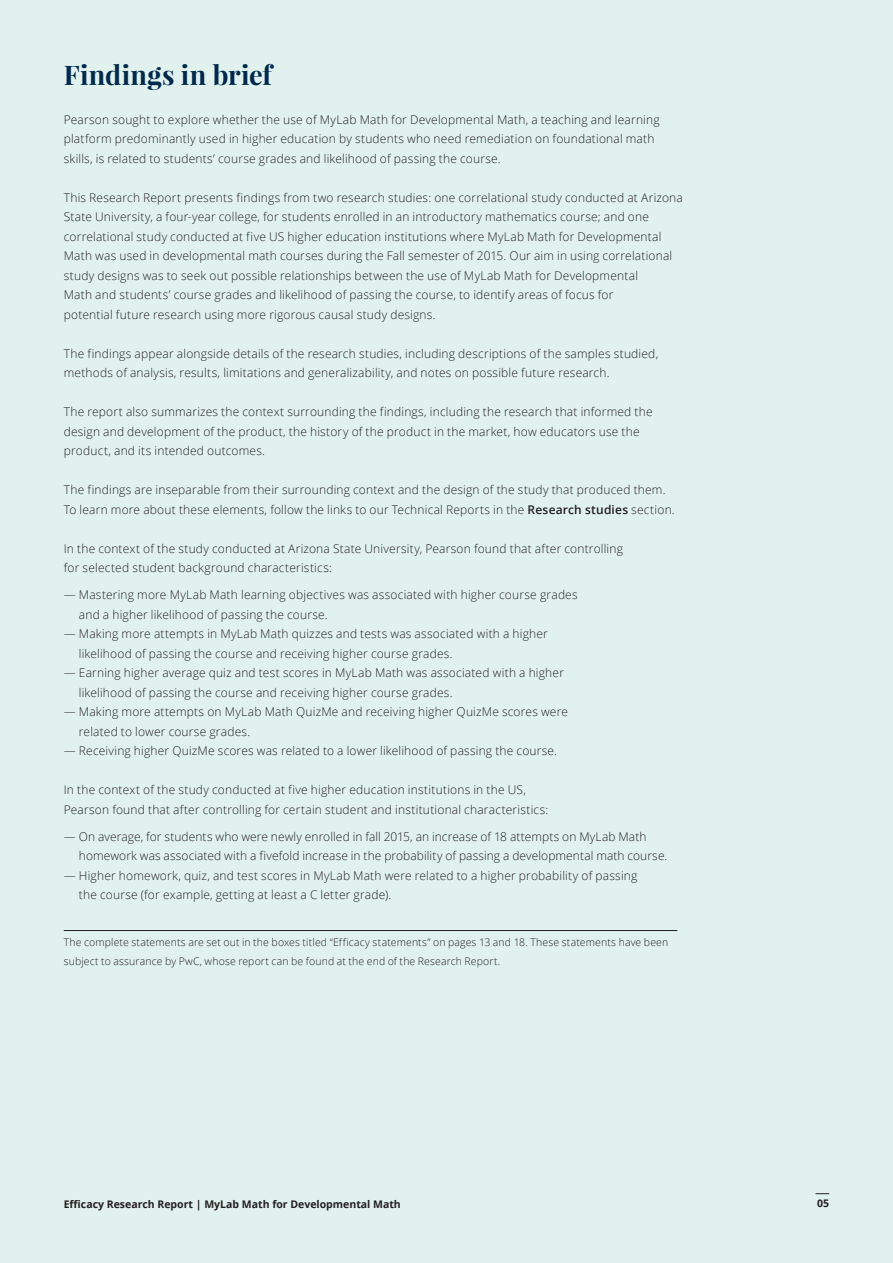
<style>
.page{position:relative;width:893px;height:1263px;background:#e1f2ee}
.page>*{position:absolute;margin:0;border:0;box-sizing:border-box;transform-origin:0 0}
.t1{font:700 27px "Playfair Display";letter-spacing:.01em;color:#00294e}
.Body{font:300 12px/19.5px "Open Sans";letter-spacing:.015em;color:#231f20}
.Body-2{font:300 10.5px/19.5px "Open Sans";letter-spacing:.01em;color:#231f20}
.t2{font:700 10.5px "Open Sans";color:#231f20}
.s1{font-weight:600}
</style>
<div class="page">
<hr style="left:64px;top:930px;width:613px;height:1px;background:#231f20">
<svg style="left:815px;top:1193px;width:14px;height:1px"></svg>
<p class="t1" style="left:64px;top:57px;width:210px">Findings in brief</p>
<p class="Body" style="left:64px;top:109px;width:597px">Pearson sought to explore whether the use of MyLab Math for Developmental Math, a teaching and learning platform predominantly used in higher education by students who need remediation on foundational math skills, is related to students’ course grades and likelihood of passing the course.</p>
<p class="Body" style="left:64px;top:187px;width:621px">This Research Report presents findings from two research studies: one correlational study conducted at Arizona State University, a four-year college, for students enrolled in an introductory mathematics course; and one correlational study conducted at five US higher education institutions where MyLab Math for Developmental Math was used in developmental math courses during the Fall semester of 2015. Our aim in using correlational study designs was to seek out possible relationships between the use of MyLab Math for Developmental<br>Math and students’ course grades and likelihood of passing the course, to identify areas of focus for<br>potential future research using more rigorous causal study designs.</p>
<p class="Body" style="left:64px;top:343px;width:596px">The findings appear alongside details of the research studies, including descriptions of the samples studied, methods of analysis, results, limitations and generalizability, and notes on possible future research.</p>
<p class="Body" style="left:64px;top:402px;width:590px">The report also summarizes the context surrounding the findings, including the research that informed the design and development of the product, the history of the product in the market, how educators use the product, and its intended outcomes.</p>
<p class="Body" style="left:64px;top:480px;width:612px">The findings are inseparable from their surrounding context and the design of the study that produced them.<br>To learn more about these elements, follow the links to our Technical Reports in the <span class="s1">Research studies</span> section.</p>
<p class="Body" style="left:64px;top:538px;width:561px">In the context of the study conducted at Arizona State University, Pearson found that after controlling for selected student background characteristics:</p>
<p class="Body" style="left:79px;top:585px;width:500px;text-indent:-15px">— Mastering more MyLab Math learning objectives was associated with higher course grades and a higher likelihood of passing the course.</p>
<p class="Body" style="left:79px;top:624px;width:471px;text-indent:-15px">— Making more attempts in MyLab Math quizzes and tests was associated with a higher likelihood of passing the course and receiving higher course grades.</p>
<p class="Body" style="left:79px;top:663px;width:487px;text-indent:-15px">— Earning higher average quiz and test scores in MyLab Math was associated with a higher likelihood of passing the course and receiving higher course grades.</p>
<p class="Body" style="left:79px;top:702px;width:491px;text-indent:-15px">— Making more attempts on MyLab Math QuizMe and receiving higher QuizMe scores were related to lower course grades.</p>
<p class="Body" style="left:64px;top:741px;width:495px">— Receiving higher QuizMe scores was related to a lower likelihood of passing the course.</p>
<p class="Body" style="left:64px;top:780px;width:486px">In the context of the study conducted at five higher education institutions in the US,<br>Pearson found that after controlling for certain student and institutional characteristics:</p>
<p class="Body" style="left:79px;top:826px;width:590px;text-indent:-15px">— On average, for students who were newly enrolled in fall 2015, an increase of 18 attempts on MyLab Math homework was associated with a fivefold increase in the probability of passing a developmental math course.</p>
<p class="Body" style="left:79px;top:865px;width:560px;text-indent:-15px">— Higher homework, quiz, and test scores in MyLab Math were related to a higher probability of passing the course (for example, getting at least a C letter grade).</p>
<p class="Body-2" style="left:64px;top:932px;width:606px">The complete statements are set out in the boxes titled “Efficacy statements” on pages 13 and 18. These statements have been subject to assurance by PwC, whose report can be found at the end of the Research Report.</p>
<p class="t2" style="left:64px;top:1196px;width:339px">Efficacy Research Report | MyLab Math for Developmental Math</p>
<p class="t2" style="left:817px;top:1195px;width:13px">05</p>
</div>
